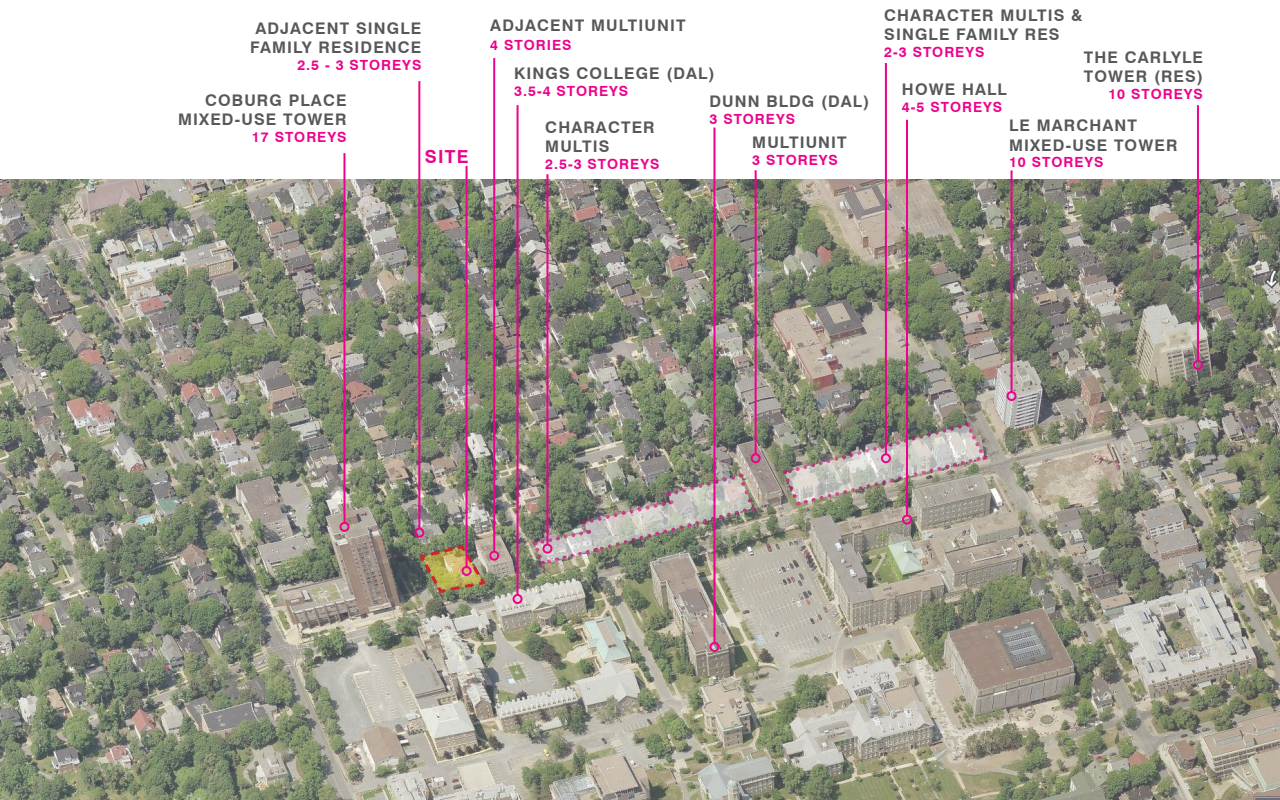
<style>
.page{position:relative;width:1280px;height:800px;background:#fff}
.page>*{position:absolute;margin:0;border:0;box-sizing:border-box;transform-origin:0 0}
.t1{font:700 18px "Swiss 721 BT";color:#ed028c}
.t2{font:700 16px/19.2px "Swiss 721 BT";letter-spacing:.07em;color:#57585a}
.t3{font:700 14px "Swiss 721 BT";letter-spacing:.07em;color:#ed028c}
</style>
<div class="page">
<img style="left:0;top:179px;width:1279px;height:621px">
<img style="left:532px;top:473px;width:224px;height:93px">
<img style="left:783px;top:422px;width:203px;height:85px">
<img style="left:417px;top:543px;width:71px;height:52px">
<hr style="left:466px;top:166px;width:2px;height:401px;background:#ed028c">
<div style="left:462px;top:566px;width:10px;height:10px;border:2px solid #ed028c;border-radius:50%"></div>
<hr style="left:343px;top:153px;width:2px;height:370px;background:#ed028c">
<div style="left:339px;top:522px;width:10px;height:10px;border:2px solid #ed028c;border-radius:50%"></div>
<hr style="left:418px;top:81px;width:2px;height:448px;background:#ed028c">
<div style="left:414px;top:528px;width:10px;height:10px;border:2px solid #ed028c;border-radius:50%"></div>
<hr style="left:493px;top:58px;width:2px;height:494px;background:#ed028c">
<div style="left:489px;top:551px;width:10px;height:10px;border:2px solid #ed028c;border-radius:50%"></div>
<hr style="left:517px;top:105px;width:2px;height:490px;background:#ed028c">
<div style="left:513px;top:594px;width:10px;height:10px;border:2px solid #ed028c;border-radius:50%"></div>
<hr style="left:713px;top:128px;width:2px;height:515px;background:#ed028c">
<div style="left:709px;top:642px;width:10px;height:10px;border:2px solid #ed028c;border-radius:50%"></div>
<hr style="left:755px;top:170px;width:2px;height:284px;background:#ed028c">
<div style="left:751px;top:453px;width:10px;height:10px;border:2px solid #ed028c;border-radius:50%"></div>
<hr style="left:885px;top:63px;width:2px;height:391px;background:#ed028c">
<div style="left:881px;top:453px;width:10px;height:10px;border:2px solid #ed028c;border-radius:50%"></div>
<hr style="left:906px;top:120px;width:2px;height:396px;background:#ed028c">
<div style="left:902px;top:515px;width:10px;height:10px;border:2px solid #ed028c;border-radius:50%"></div>
<hr style="left:1011px;top:170px;width:2px;height:222px;background:#ed028c">
<div style="left:1007px;top:391px;width:10px;height:10px;border:2px solid #ed028c;border-radius:50%"></div>
<hr style="left:1197px;top:105px;width:2px;height:256px;background:#ed028c">
<div style="left:1193px;top:360px;width:10px;height:10px;border:2px solid #ed028c;border-radius:50%"></div>
<hr style="left:546px;top:174px;width:2px;height:371px;background:#ed028c">
<div style="left:542px;top:544px;width:10px;height:10px;border:2px solid #ed028c;border-radius:50%"></div>
<p class="t2" style="left:250px;top:19px;width:173px;text-align:center">ADJACENT SINGLE<br>FAMILY RESIDENCE</p>
<p class="t3" style="left:297px;top:57px;width:125px">2.5 - 3 STOREYS</p>
<p class="t2" style="left:178px;top:91px;width:170px;text-align:right">COBURG PLACE<br>MIXED-USE TOWER</p>
<p class="t3" style="left:252px;top:129px;width:96px">17 STOREYS</p>
<p class="t1" style="left:425px;top:146px;width:45px">SITE</p>
<p class="t2" style="left:490px;top:15px;width:197px">ADJACENT MULTIUNIT</p>
<p class="t3" style="left:490px;top:37px;width:83px">4 STORIES</p>
<p class="t2" style="left:514px;top:64px;width:202px">KINGS COLLEGE (DAL)</p>
<p class="t3" style="left:514px;top:82px;width:116px">3.5-4 STOREYS</p>
<p class="t2" style="left:545px;top:117px;width:111px">CHARACTER<br>MULTIS</p>
<p class="t3" style="left:545px;top:155px;width:116px">2.5-3 STOREYS</p>
<p class="t2" style="left:709px;top:92px;width:161px">DUNN BLDG (DAL)</p>
<p class="t3" style="left:709px;top:110px;width:87px">3 STOREYS</p>
<p class="t2" style="left:752px;top:133px;width:96px">MULTIUNIT</p>
<p class="t3" style="left:752px;top:152px;width:87px">3 STOREYS</p>
<p class="t2" style="left:884px;top:5px;width:200px">CHARACTER MULTIS &amp;<br>SINGLE FAMILY RES</p>
<p class="t3" style="left:884px;top:43px;width:102px">2-3 STOREYS</p>
<p class="t2" style="left:902px;top:80px;width:106px">HOWE HALL</p>
<p class="t3" style="left:902px;top:98px;width:102px">4-5 STOREYS</p>
<p class="t2" style="left:1009px;top:116px;width:170px">LE MARCHANT<br>MIXED-USE TOWER</p>
<p class="t3" style="left:1009px;top:154px;width:96px">10 STOREYS</p>
<p class="t2" style="left:1084px;top:48px;width:121px">THE CARLYLE<br>TOWER (RES)</p>
<p class="t3" style="left:1108px;top:86px;width:96px">10 STOREYS</p>
</div>
